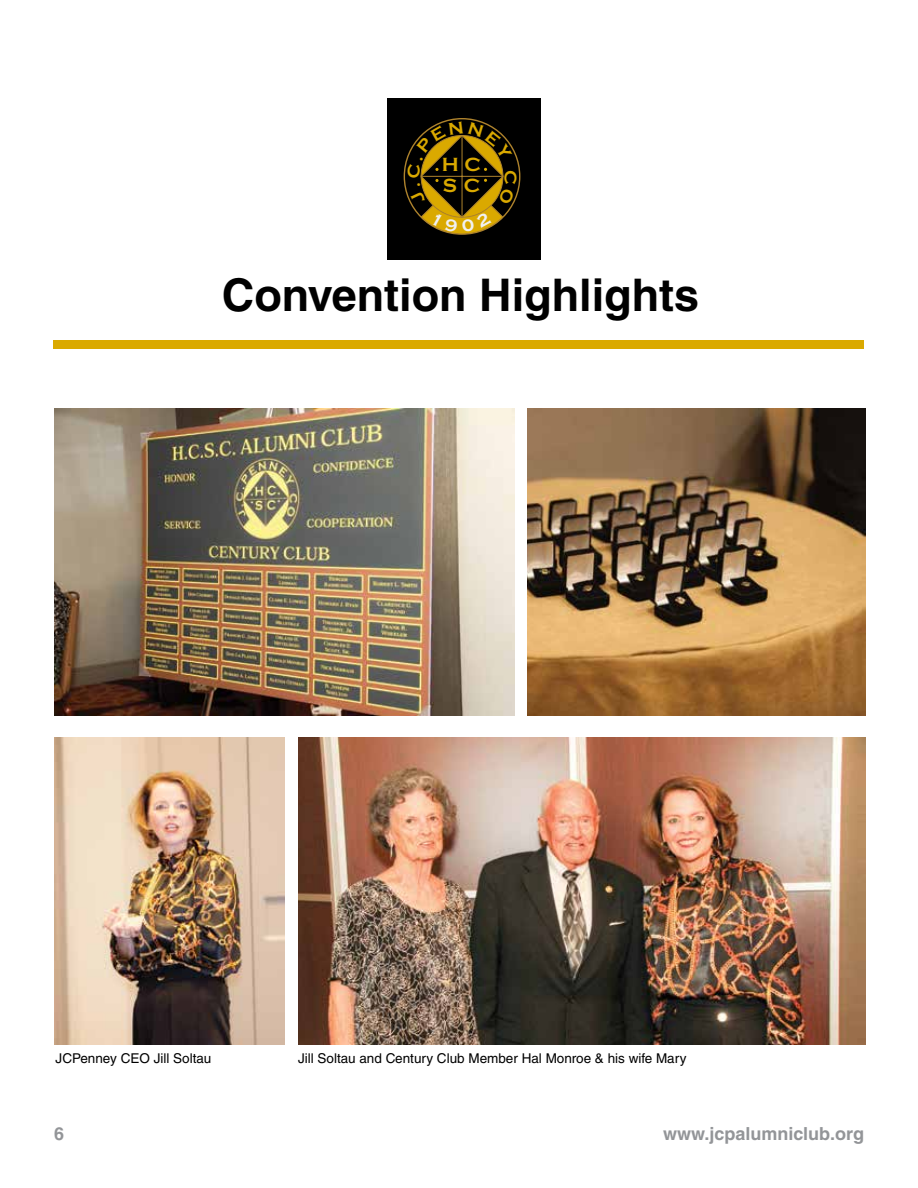
<style>
.page{position:relative;width:918px;height:1188px;background:#fff}
.page>*{position:absolute;margin:0;border:0;box-sizing:border-box;transform-origin:0 0}
.t1{font:700 45px "Helvetica LT Std";color:#000}
.t2{font:700 19.8px "Copperplate Gothic";color:#daa900}
.t3{font:700 18px "Helvetica LT Std";color:#939598}
.t4{font:13.5px "Helvetica LT Std";color:#000}
</style>
<div class="page">
<img style="left:527px;top:408px;width:339px;height:308px">
<img style="left:54px;top:408px;width:461px;height:308px">
<img style="left:54px;top:738px;width:230px;height:307px">
<img style="left:298px;top:738px;width:568px;height:307px">
<div style="left:387px;top:98px;width:154px;height:162px;background:#000"></div>
<div style="left:53px;top:340px;width:811px;height:9px;background:#daa900"></div>
<svg style="left:407px;top:121px;width:110px;height:113px"></svg>
<h2 class="t2" style="left:442px;top:154px;width:41px">H C</h2>
<h2 class="t2" style="left:443px;top:174px;width:39px">S C</h2>
<h1 class="t1" style="left:222px;top:268px;width:479px">Convention Highlights</h1>
<p class="t4" style="left:56px;top:1050px;width:157px">JCPenney CEO Jill Soltau</p>
<p class="t4" style="left:298px;top:1050px;width:390px">Jill Soltau and Century Club Member Hal Monroe &amp; his wife Mary</p>
<h3 class="t3" style="left:54px;top:1122px;width:12px">6</h3>
<h3 class="t3" style="left:663px;top:1123px;width:202px">www.jcpalumniclub.org</h3>
</div>
